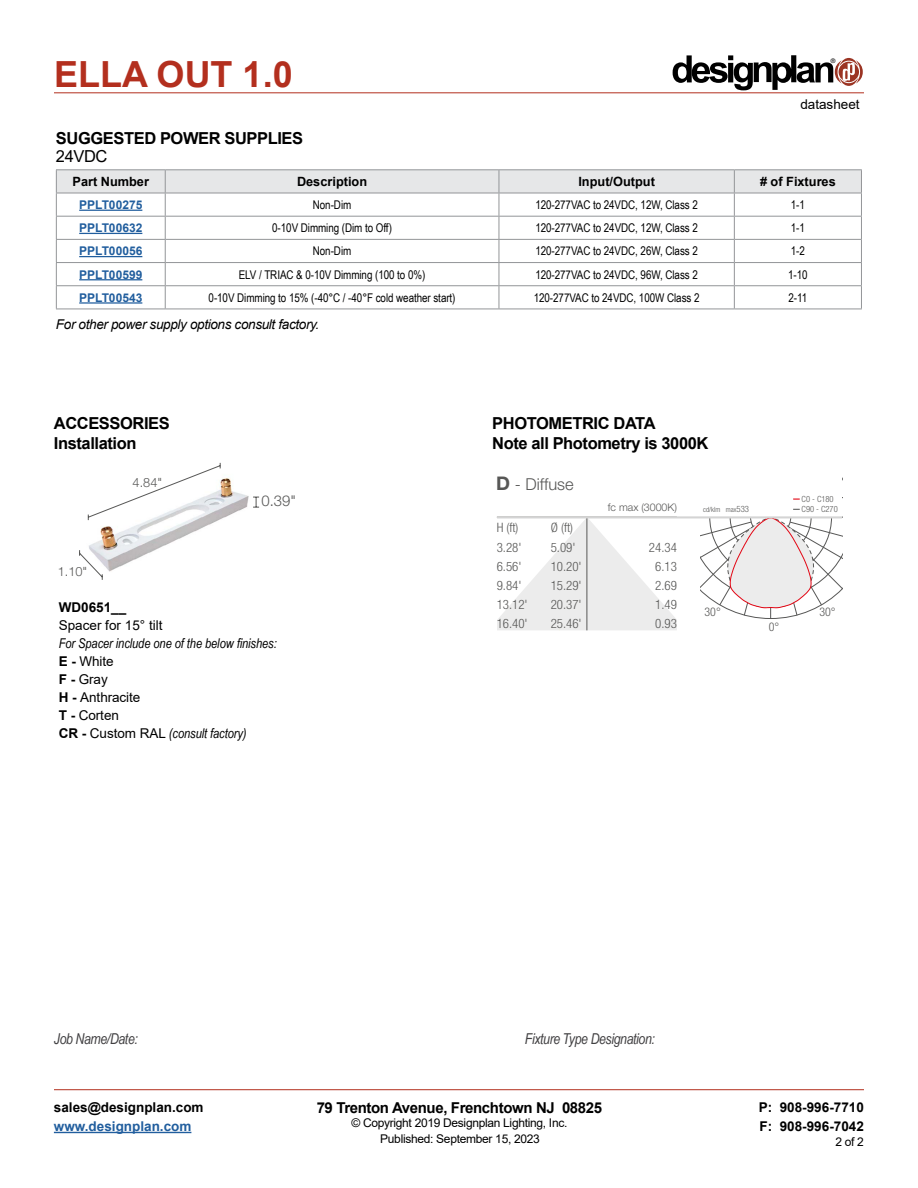
<style>
.page{position:relative;width:918px;height:1188px;background:#fff}
.page>*{position:absolute;margin:0;border:0;box-sizing:border-box;transform-origin:0 0}
.t1{font:700 36px "Arial";color:#b32f1e}
.t2{font:700 16.5px/19.8px "Arial";letter-spacing:-.025em;color:#000}
.t3{font:300 16.5px "Helvetica Neue LT Std";color:#575756}
.t4{font:16.5px "Arial";letter-spacing:-.025em;color:#000}
.t5{font:italic 15px "Arial Narrow";letter-spacing:-.025em;color:#414042}
.t6{font:700 15px "Arial";letter-spacing:-.025em;color:#000}
.t7{font:300 14.85px "Helvetica Neue LT Std";color:#575756}
.t8{font:italic 13.5px "Arial Narrow";letter-spacing:-.005em;color:#000}
.t9{font:13.5px/18px "Arial";letter-spacing:-.005em;color:#000}
.t10{font:700 13.5px/19.5px "Arial";color:#000}
.t11{font:italic 13.5px "Arial";letter-spacing:-.025em;color:#000}
.t12{font:700 13.5px "Arial";color:#215e9e}
.t13{font:300 condensed 12.9px/18.8px "Helvetica Neue LT Std";color:#575756}
.t14{font:700 12.75px "Arial";color:#000}
.t15{font:300 12.75px "Helvetica Neue LT Std";color:#575756}
.t16{font:12px "Arial Narrow";letter-spacing:-.005em;color:#000}
.t17{font:12px "Arial";letter-spacing:-.025em;color:#000}
.t18{font:700 12px "Arial";color:#215e9e}
.t19{font:300 condensed 12px "Helvetica Neue LT Std";color:#575756}
.t20{font:300 10.65px "Helvetica Neue LT Std";color:#575756}
.t21{font:300 condensed 8.55px "Helvetica Neue LT Std";color:#575756}
.t22{font:300 condensed 7.2px "Helvetica Neue LT Std";color:#575756}
.t23{font:6.3px "Helvetica";color:#000}
.s1{font-weight:700;font-size:18.75px}
.s2{font-size:16.2px}
.s3{font-size:8.7px}
.s4{font-size:13.8px}
.s5{font-weight:700}
.s6{font-family:"Arial";font-weight:700;font-style:normal}
.s7{font-family:"Arial";font-style:normal}
</style>
<div class="page">
<hr style="left:54px;top:93px;width:810px;height:1px;background:#b32f1e">
<hr style="left:54px;top:1089px;width:810px;height:1px;background:#b32f1e">
<hr style="left:54px;top:1132px;width:137px;height:1px;background:#215e9e">
<svg style="left:673px;top:55px;width:190px;height:35px"></svg>
<img style="left:89px;top:478px;width:171px;height:94px">
<svg style="left:253px;top:497px;width:6px;height:11px"></svg>
<svg style="left:79px;top:550px;width:24px;height:30px"></svg>
<svg style="left:87px;top:462px;width:134px;height:59px"></svg>
<svg style="left:497px;top:518px;width:180px;height:112px"></svg>
<svg style="left:700px;top:498px;width:142px;height:121px"></svg>
<hr style="left:497px;top:516px;width:345px;height:2px;background:#d4d4d4">
<hr style="left:165px;top:309px;width:334px;height:1px;background:#939598">
<hr style="left:499px;top:309px;width:235px;height:1px;background:#939598">
<hr style="left:734px;top:309px;width:128px;height:1px;background:#939598">
<hr style="left:56px;top:169px;width:109px;height:1px;background:#939598">
<hr style="left:165px;top:169px;width:334px;height:1px;background:#939598">
<hr style="left:499px;top:169px;width:235px;height:1px;background:#939598">
<hr style="left:734px;top:169px;width:128px;height:1px;background:#939598">
<svg style="left:56px;top:170px;width:806px;height:139px"></svg>
<hr style="left:56px;top:309px;width:109px;height:1px;background:#939598">
<hr style="left:79px;top:210px;width:63px;height:1px;background:#215e9e">
<hr style="left:79px;top:233px;width:63px;height:1px;background:#215e9e">
<hr style="left:79px;top:256px;width:63px;height:1px;background:#215e9e">
<hr style="left:79px;top:279px;width:63px;height:1px;background:#215e9e">
<hr style="left:79px;top:302px;width:63px;height:2px;background:#215e9e">
<h1 class="t1" style="left:54px;top:49px;width:240px">ELLA OUT 1.0</h1>
<p class="t23" style="left:831px;top:57px;width:6px">®</p>
<p class="t9" style="left:800px;top:96px;width:61px">datasheet</p>
<h2 class="t2" style="left:56px;top:128px;width:249px">SUGGESTED POWER SUPPLIES</h2>
<h2 class="t4" style="left:56px;top:144px;width:53px">24VDC</h2>
<p class="t14" style="left:73px;top:173px;width:78px">Part Number</p>
<p class="t14" style="left:297px;top:173px;width:72px">Description</p>
<p class="t14" style="left:578px;top:173px;width:78px">Input/Output</p>
<p class="t14" style="left:760px;top:173px;width:77px"># of Fixtures</p>
<p class="t18" style="left:79px;top:196px;width:65px">PPLT00275</p>
<p class="t16" style="left:313px;top:196px;width:40px">Non-Dim</p>
<p class="t16" style="left:535px;top:196px;width:164px">120-277VAC to 24VDC, 12W, Class 2</p>
<p class="t16" style="left:791px;top:196px;width:16px">1-1</p>
<p class="t18" style="left:79px;top:219px;width:65px">PPLT00632</p>
<p class="t16" style="left:272px;top:219px;width:121px">0-10V Dimming (Dim to Off)</p>
<p class="t16" style="left:535px;top:219px;width:164px">120-277VAC to 24VDC, 12W, Class 2</p>
<p class="t16" style="left:791px;top:219px;width:16px">1-1</p>
<p class="t18" style="left:79px;top:243px;width:65px">PPLT00056</p>
<p class="t16" style="left:313px;top:242px;width:40px">Non-Dim</p>
<p class="t16" style="left:535px;top:242px;width:164px">120-277VAC to 24VDC, 26W, Class 2</p>
<p class="t16" style="left:791px;top:242px;width:16px">1-2</p>
<p class="t18" style="left:79px;top:266px;width:65px">PPLT00599</p>
<p class="t16" style="left:239px;top:265px;width:188px">ELV / TRIAC &amp; 0-10V Dimming (100 to 0%)</p>
<p class="t16" style="left:535px;top:265px;width:164px">120-277VAC to 24VDC, 96W, Class 2</p>
<p class="t16" style="left:788px;top:265px;width:21px">1-10</p>
<p class="t18" style="left:79px;top:289px;width:65px">PPLT00543</p>
<p class="t16" style="left:209px;top:289px;width:248px">0-10V Dimming to 15% (-40°C / -40°F cold weather start)</p>
<p class="t16" style="left:534px;top:289px;width:167px">120-277VAC to 24VDC, 100W Class 2</p>
<p class="t16" style="left:789px;top:289px;width:20px">2-11</p>
<p class="t11" style="left:56px;top:316px;width:265px">For other power supply options consult factory.</p>
<h2 class="t2" style="left:54px;top:414px;width:117px">ACCESSORIES<br>Installation</h2>
<h2 class="t2" style="left:492px;top:414px;width:218px">PHOTOMETRIC DATA<br>Note all Photometry is 3000K</h2>
<p class="t15" style="left:133px;top:475px;width:31px">4.84"</p>
<p class="t7" style="left:262px;top:492px;width:36px">0.39"</p>
<h2 class="t3" style="left:496px;top:475px;width:79px"><span class="s1">D</span> - Diffuse</h2>
<p class="t20" style="left:608px;top:501px;width:71px">fc max (3000K)</p>
<p class="t21" style="left:755px;top:494px;width:80px"><span class="s2">4000</span> C0 - C180</p>
<p class="t22" style="left:703px;top:505px;width:47px">cd/klm max <span class="s3">533</span></p>
<p class="t21" style="left:802px;top:504px;width:38px">C90 - C270</p>
<p class="t15" style="left:58px;top:564px;width:31px">1.10"</p>
<p class="t10" style="left:59px;top:597px;width:69px">WD0651__</p>
<p class="t9" style="left:59px;top:616px;width:105px">Spacer for 15° tilt</p>
<p class="t8" style="left:59px;top:634px;width:220px">For Spacer <span class="s4">inc</span>lude one of the below finishes:</p>
<p class="t9" style="left:59px;top:652px;width:83px"><span class="s5">E -</span> White<br><span class="s5">F -</span> Gray<br><span class="s5">H -</span> Anthracite<br><span class="s5">T -</span> Corten</p>
<p class="t8" style="left:59px;top:724px;width:189px"><span class="s6">CR -</span> <span class="s7">Custom RAL</span> (consult factory)</p>
<p class="t13" style="left:497px;top:517px;width:26px;line-height:20.1px">H (ft)<br>3.28'</p>
<p class="t13" style="left:497px;top:557px;width:33px">6.56'<br>9.84'<br>13.12'<br>16.40'</p>
<p class="t13" style="left:551px;top:517px;width:26px;line-height:20.1px">Ø (ft)<br>5.09'</p>
<p class="t13" style="left:551px;top:557px;width:33px;text-align:justify">10.20' 15.29' 20.37' 25.46'</p>
<p class="t13" style="left:649px;top:538px;width:29px;text-align:center">24.34<br>6.13<br>2.69<br>1.49<br>0.93</p>
<p class="t19" style="left:705px;top:605px;width:18px">30°</p>
<p class="t19" style="left:819px;top:605px;width:18px">30°</p>
<p class="t19" style="left:769px;top:620px;width:12px">0°</p>
<p class="t5" style="left:54px;top:1028px;width:85px">Job Name/Date:</p>
<p class="t5" style="left:525px;top:1029px;width:132px">Fixture Type Designation:</p>
<p class="t10" style="left:54px;top:1097px;width:151px">sales@designplan.com</p>
<p class="t12" style="left:54px;top:1117px;width:139px">www.designplan.com</p>
<p class="t6" style="left:317px;top:1097px;width:287px">79 Trenton Avenue, Frenchtown NJ 08825</p>
<p class="t17" style="left:351px;top:1115px;width:217px">© Copyright 2019 Designplan Lighting, Inc.</p>
<p class="t10" style="left:759px;top:1097px;width:107px">P: 908-996-7710<br>F: 908-996-7042</p>
<p class="t17" style="left:380px;top:1130px;width:161px">Published: September 15, 2023</p>
<p class="t17" style="left:835px;top:1133px;width:30px">2 of 2</p>
</div>
